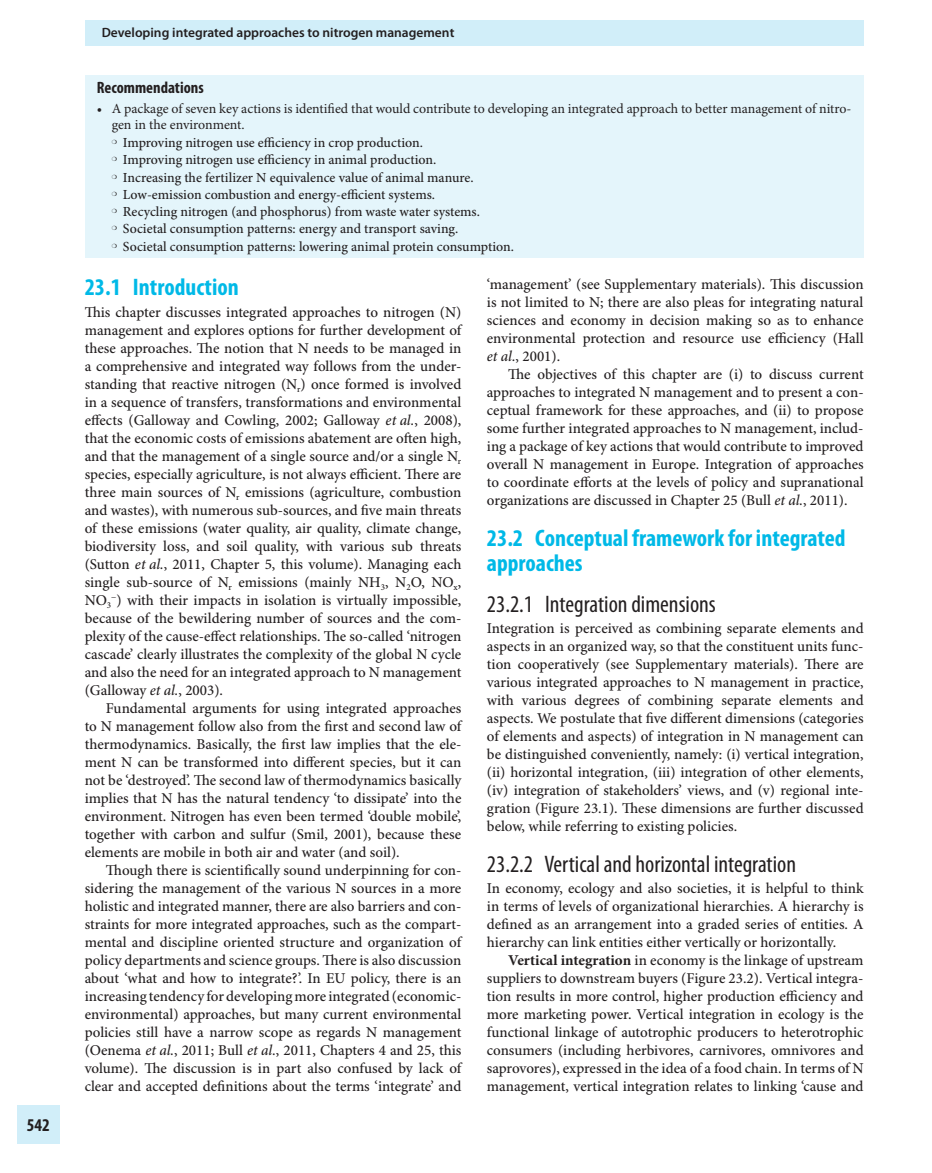
<style>
.page{position:relative;width:932px;height:1173px;background:#fff}
.page>*{position:absolute;margin:0;border:0;box-sizing:border-box;transform-origin:0 0}
.t1{font:condensed 24px "Myriad Pro";color:#231f20}
.t2{font:700 condensed 24px/25.5px "Myriad Pro";color:#00b9e7}
.t3{font:700 condensed 18px "Myriad Pro";color:#231f20}
.t4{font:700 condensed 16.5px "Myriad Pro";color:#231f20}
.t5{font:500 15px/18px "Minion Pro";color:#231f20;text-align:justify}
.t6{font:500 13.8px "Minion Pro";color:#231f20}
.t7{font:13.8px/16.5px "Minion Pro";color:#231f20}
.t8{font:600 13.5px "Myriad Pro";color:#231f20}
.s1{font-style:italic}
.s2{font-weight:700}
</style>
<div class="page">
<div style="left:85px;top:21px;width:778px;height:25px;background:#d1eef9"></div>
<div style="left:17px;top:1105px;width:43px;height:38px;background:#d1eef9"></div>
<div style="left:85px;top:75px;width:778px;height:182px;background:#e4f5fb"></div>
<p class="t3" style="left:27px;top:1118px;width:25px">542</p>
<p class="t8" style="left:102px;top:27px;width:354px">Developing integrated approaches to nitrogen management</p>
<p class="t4" style="left:97px;top:82px;width:109px">Recommendations</p>
<p class="t7" style="left:112px;top:101px;width:741px;text-indent:-15px">• A package of seven key actions is identified that would contribute to developing an integrated approach to better management of nitro&shy;gen in the environment.</p>
<p class="t6" style="left:123px;top:137px;width:301px">Improving nitrogen use efficiency in crop production.</p>
<p class="t6" style="left:123px;top:154px;width:315px">Improving nitrogen use efficiency in animal production.</p>
<p class="t6" style="left:123px;top:172px;width:352px">Increasing the fertilizer N equivalence value of animal manure.</p>
<p class="t6" style="left:123px;top:189px;width:313px">Low-emission combustion and energy-efficient systems.</p>
<p class="t6" style="left:123px;top:206px;width:358px">Recycling nitrogen (and phosphorus) from waste water systems.</p>
<p class="t6" style="left:123px;top:223px;width:337px">Societal consumption patterns: energy and transport saving.</p>
<p class="t6" style="left:123px;top:241px;width:392px">Societal consumption patterns: lowering animal protein consumption.</p>
<h1 class="t2" style="left:85px;top:277px;width:155px">23.1 Introduction</h1>
<p class="t5" style="left:85px;top:304px;width:378px">This chapter discusses integrated approaches to nitrogen (N) management and explores options for further development of these approaches. The notion that N needs to be managed in a comprehensive and integrated way follows from the under&shy;standing that reactive nitrogen (N <sub>r</sub> ) once formed is involved in a sequence of transfers, transformations and environmental effects (Galloway and Cowling, 2002 ; Galloway <span class="s1">et al.</span> , 2008 ), that the economic costs of emissions abatement are often high, and that the management of a single source and/or a single N <sub>r </sub>species, especially agriculture, is not always efficient. There are three main sources of N <sub>r</sub> emissions (agriculture, combustion and wastes), with numerous sub-sources, and five main threats of these emissions (water quality, air quality, climate change, biodiversity loss, and soil quality, with various sub threats (Sutton <span class="s1">et al.</span> , 2011 , Chapter 5 , this volume). Managing each single sub-source of N <sub>r</sub> emissions (mainly NH <sub>3</sub> , N <sub>2</sub> O, NO <sub>x</sub> , NO <sub>3</sub><sup>−</sup> ) with their impacts in isolation is virtually impossible, because of the bewildering number of sources and the com&shy;plexity of the cause-effect relationships. The so-called ‘nitrogen cascade’ clearly illustrates the complexity of the global N cycle and also the need for an integrated approach to N management (Galloway <span class="s1">et al.</span> , 2003 ).</p>
<p class="t5" style="left:85px;top:700px;width:378px;text-indent:21px">Fundamental arguments for using integrated approaches to N management follow also from the first and second law of thermodynamics. Basically, the first law implies that the ele&shy;ment N can be transformed into different species, but it can not be ‘destroyed’. The second law of thermodynamics basically implies that N has the natural tendency ‘to dissipate’ into the environment. Nitrogen has even been termed ‘double mobile’, together with carbon and sulfur (Smil, 2001 ), because these elements are mobile in both air and water (and soil).</p>
<p class="t5" style="left:85px;top:862px;width:378px;text-indent:21px">Though there is scientifically sound underpinning for con&shy;sidering the management of the various N sources in a more holistic and integrated manner, there are also barriers and con&shy;straints for more integrated approaches, such as the compart&shy;mental and discipline oriented structure and organization of policy departments and science groups. There is also discussion about ‘what and how to integrate?’. In EU policy, there is an increasing tendency for developing more integrated (economic&shy;environmental) approaches, but many current environmental policies still have a narrow scope as regards N management (Oenema <span class="s1">et al.</span> , 2011 ; Bull <span class="s1">et al.</span> , 2011 , Chapters 4 and 25 , this volume). The discussion is in part also confused by lack of clear and accepted definitions about the terms ‘integrate’ and</p>
<p class="t5" style="left:487px;top:276px;width:378px">‘management’ (see Supplementary materials). This discussion is not limited to N; there are also pleas for integrating natural sciences and economy in decision making so as to enhance environmental protection and resource use efficiency (Hall <span class="s1">et al.</span> , 2001 ).</p>
<p class="t5" style="left:487px;top:366px;width:378px;text-indent:21px">The objectives of this chapter are (i) to discuss current approaches to integrated N management and to present a con&shy;ceptual framework for these approaches, and (ii) to propose some further integrated approaches to N management, includ&shy;ing a package of key actions that would contribute to improved overall N management in Europe. Integration of approaches to coordinate efforts at the levels of policy and supranational organizations are discussed in Chapter 25 (Bull <span class="s1">et al.</span> , 2011 ).</p>
<h1 class="t2" style="left:487px;top:527px;width:360px">23.2 Conceptual framework for integrated approaches</h1>
<h1 class="t1" style="left:487px;top:595px;width:230px">23.2.1 Integration dimensions</h1>
<p class="t5" style="left:487px;top:620px;width:378px">Integration is perceived as combining separate elements and aspects in an organized way, so that the constituent units func&shy;tion cooperatively (see Supplementary materials). There are various integrated approaches to N management in practice, with various degrees of combining separate elements and aspects. We postulate that five different dimensions (categories of elements and aspects) of integration in N management can be distinguished conveniently, namely: (i) vertical integration, (ii) horizontal integration, (iii) integration of other elements, (iv) integration of stakeholders’ views, and (v) regional inte&shy;gration ( Figure 23.1 ). These dimensions are further discussed below, while referring to existing policies.</p>
<h1 class="t1" style="left:487px;top:855px;width:311px">23.2.2 Vertical and horizontal integration</h1>
<p class="t5" style="left:487px;top:880px;width:378px">In economy, ecology and also societies, it is helpful to think in terms of levels of organizational hierarchies. A hierarchy is defined as an arrangement into a graded series of entities. A hierarchy can link entities either vertically or horizontally.</p>
<p class="t5" style="left:487px;top:952px;width:378px;text-indent:21px"><span class="s2">Vertical integration</span> in economy is the linkage of upstream suppliers to downstream buyers ( Figure 23.2 ). Vertical integra&shy;tion results in more control, higher production efficiency and more marketing power. Vertical integration in ecology is the functional linkage of autotrophic producers to heterotrophic consumers (including herbivores, carnivores, omnivores and saprovores), expressed in the idea of a food chain. In terms of N management, vertical integration relates to linking ‘cause and</p>
</div>
